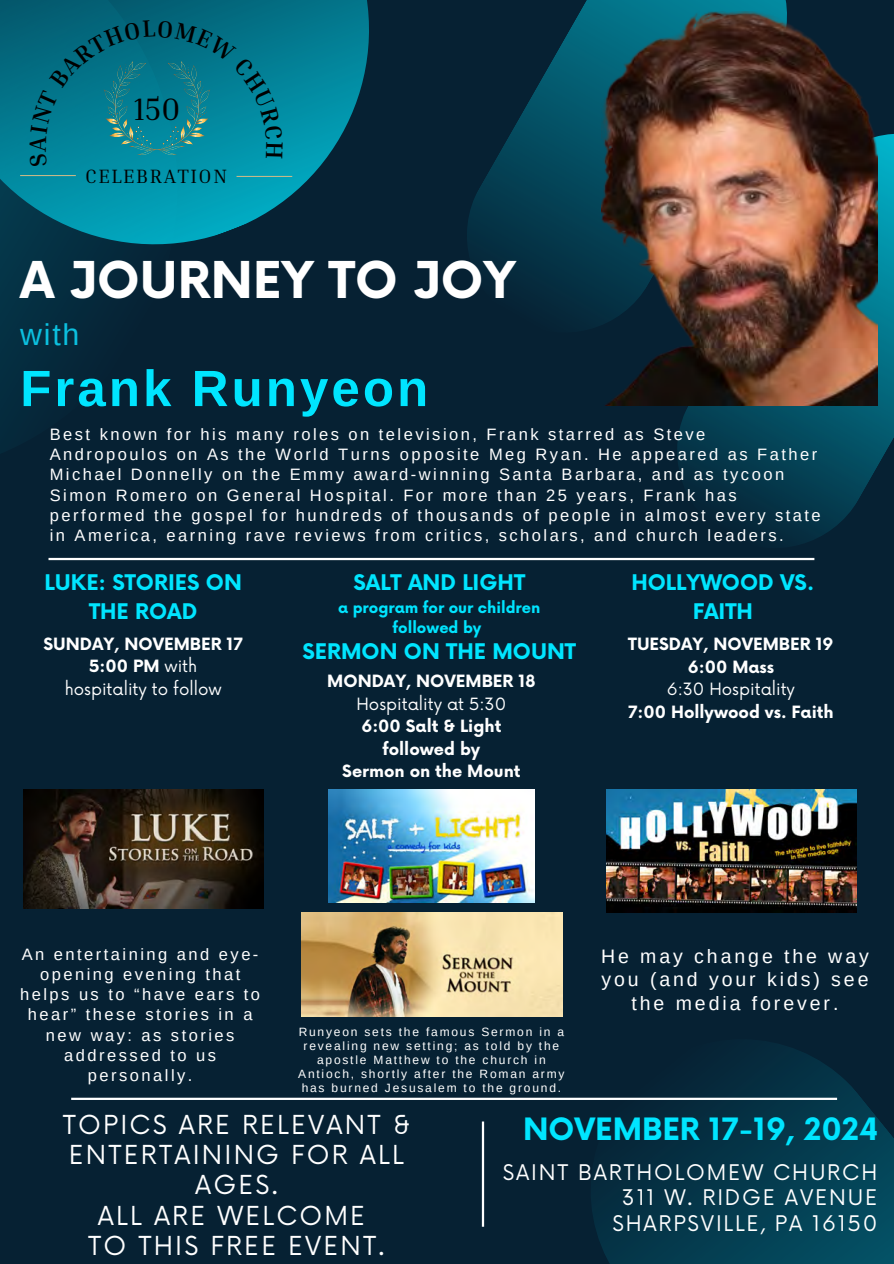
<style>
.page{position:relative;width:894px;height:1264px;background:#fff}
.page>*{position:absolute;margin:0;border:0;box-sizing:border-box;transform-origin:0 0}
.t1{font:700 51px "Arimo";letter-spacing:.06em;color:#00e5ff}
.t2{font:700 49.35px "Now";color:#fff}
.t3{font:31.8px "Inria Serif";color:#000}
.t4{font:30.3px "Arimo";color:#0cc0df}
.t5{font:700 30px "Now";color:#00e5ff}
.t6{font:25.5px/30.3px "Now";letter-spacing:.085em;color:#fff;text-align:center}
.t7{font:700 21px/29.2px "Now";color:#00e5ff;text-align:center}
.t8{font:21px/25.8px "Now";letter-spacing:.085em;color:#fff;text-align:right}
.t9{font:19.8px "Inria Serif";letter-spacing:.08em;color:#000}
.t10{font:19.5px/23.7px "Arimo";letter-spacing:.15em;color:#fff;text-align:center}
.t11{font:16.5px/20.2px "Arimo";letter-spacing:.15em;color:#fff}
.t12{font:700 16.5px/22.5px "Now";color:#fff;text-align:center}
.t13{font:16.5px "Now";color:#fff}
.t14{font:700 15px/20.2px "Now";color:#00e5ff;text-align:center}
.t15{font:12px/14px "Arimo";letter-spacing:.15em;color:#fff;text-align:center}
.s1{font-weight:400}
</style>
<div class="page">
<div style="left:0;top:0;width:893px;height:1263px;background:#062133"></div>
<svg style="left:0;top:306px;width:284px;height:255px"></svg>
<svg style="left:0;top:0;width:369px;height:306px"></svg>
<svg style="left:467px;top:0;width:320px;height:320px"></svg>
<svg style="left:529px;top:977px;width:364px;height:286px"></svg>
<svg style="left:641px;top:134px;width:252px;height:427px"></svg>
<hr style="left:236px;top:176px;width:56px;height:1px;background:#d5bc87">
<hr style="left:20px;top:175px;width:56px;height:1px;background:#d5bc87">
<img style="left:601px;top:12px;width:276px;height:394px">
<hr style="left:71px;top:1097px;width:765px;height:2px;background:#fff">
<hr style="left:481px;top:1121px;width:3px;height:105px;background:#fff">
<hr style="left:48px;top:558px;width:766px;height:2px;background:#fff">
<img style="left:301px;top:912px;width:261px;height:104px">
<img style="left:606px;top:789px;width:249px;height:123px">
<img style="left:328px;top:789px;width:206px;height:113px">
<img style="left:23px;top:789px;width:240px;height:119px">
<svg style="left:29px;top:20px;width:254px;height:147px;background:#067d91"></svg>
<p class="t3" style="left:134px;top:89px;width:48px">150</p>
<p class="t9" style="left:85px;top:164px;width:143px">CELEBRATION</p>
<p class="t2" style="left:20px;top:254px;width:497px">A JOURNEY TO JOY</p>
<p class="t4" style="left:20px;top:317px;width:61px">with</p>
<p class="t1" style="left:20px;top:360px;width:409px">Frank Runyeon</p>
<p class="t11" style="left:50px;top:424px;width:772px">Best known for his many roles on television, Frank starred as Steve Andropoulos on As the World Turns opposite Meg Ryan. He appeared as Father Michael Donnelly on the Emmy award-winning Santa Barbara, and as tycoon Simon Romero on General Hospital. For more than 25 years, Frank has performed the gospel for hundreds of thousands of people in almost every state in America, earning rave reviews from critics, scholars, and church leaders.</p>
<p class="t7" style="left:631px;top:568px;width:184px">HOLLYWOOD VS.<br>FAITH</p>
<p class="t12" style="left:628px;top:634px;width:207px">TUESDAY, NOVEMBER 19</p>
<h3 class="t12" style="left:687px;top:656px;width:88px">6:00 Mass</h3>
<p class="t13" style="left:666px;top:680px;width:130px">6:30 Hospitality</p>
<p class="t12" style="left:628px;top:701px;width:207px">7:00 Hollywood vs. Faith</p>
<p class="t7" style="left:45px;top:568px;width:199px">LUKE: STORIES ON<br>THE ROAD</p>
<p class="t12" style="left:43px;top:633px;width:201px">SUNDAY, NOVEMBER 17<br>5:00 PM <span class="s1">with<br>hospitality to follow</span></p>
<p class="t7" style="left:353px;top:568px;width:173px">SALT AND LIGHT</p>
<p class="t14" style="left:338px;top:598px;width:204px">a program for our children followed by</p>
<p class="t7" style="left:302px;top:638px;width:275px">SERMON ON THE MOUNT</p>
<p class="t12" style="left:327px;top:671px;width:209px">MONDAY, NOVEMBER 18</p>
<p class="t13" style="left:356px;top:694px;width:151px">Hospitality at 5:30</p>
<p class="t12" style="left:342px;top:716px;width:180px">6:00 Salt &amp; Light followed by<br>Sermon on the Mount</p>
<p class="t11" style="left:20px;top:943px;width:241px;text-align:center">An entertaining and eye&shy;opening evening that helps us to “have ears to hear” these stories in a new way: as stories addressed to us personally.</p>
<p class="t15" style="left:298px;top:1025px;width:268px">Runyeon sets the famous Sermon in a revealing new setting; as told by the apostle Matthew to the church in Antioch, shortly after the Roman army has burned Jesusalem to the ground.</p>
<p class="t10" style="left:601px;top:944px;width:269px">He may change the way you (and your kids) see the media forever.</p>
<p class="t6" style="left:63px;top:1110px;width:348px">TOPICS ARE RELEVANT &amp;<br>ENTERTAINING FOR ALL<br>AGES.</p>
<p class="t6" style="left:98px;top:1201px;width:269px">ALL ARE WELCOME</p>
<p class="t6" style="left:88px;top:1231px;width:298px">TO THIS FREE EVENT.</p>
<p class="t5" style="left:523px;top:1113px;width:356px">NOVEMBER 17-19, 2024</p>
<p class="t8" style="left:503px;top:1160px;width:376px">SAINT BARTHOLOMEW CHURCH<br>311 W. RIDGE AVENUE<br>SHARPSVILLE, PA 16150</p>
</div>
